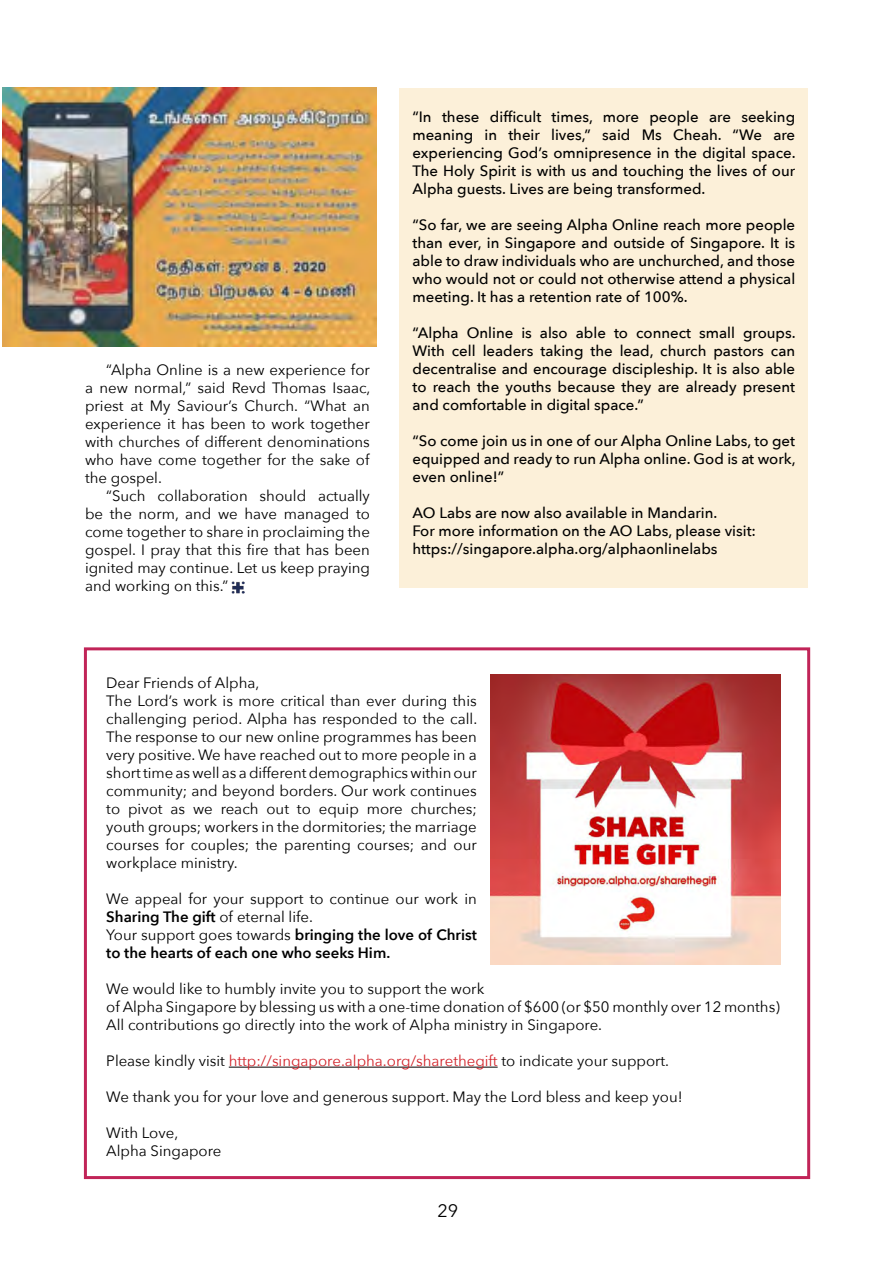
<style>
.page{position:relative;width:893px;height:1263px;background:#fff}
.page>*{position:absolute;margin:0;border:0;box-sizing:border-box;transform-origin:0 0}
.t1{font:18px "Avenir Next";color:#000}
.t2{font:15px/18px "Avenir Next";color:#000}
.t3{font:500 15px/18px "Avenir Next";color:#000;text-align:justify}
.s1{font-weight:600}
.s2{color:#d2232a}
</style>
<div class="page">
<div style="left:399px;top:88px;width:408px;height:499px;background:#fcf0d9"></div>
<img style="left:3px;top:87px;width:373px;height:259px">
<img style="left:490px;top:674px;width:290px;height:290px">
<hr style="left:229px;top:1067px;width:269px;height:1px;background:#000">
<div style="left:84px;top:647px;width:726px;height:532px;border:3px solid #c12458"></div>
<svg style="left:231px;top:581px;width:13px;height:13px"></svg>
<p class="t2" style="left:85px;top:360px;width:287px;text-align:justify;text-indent:21px">“Alpha Online is a new experience for a new normal,” said Revd Thomas Isaac, priest at My Saviour’s Church. “What an experience it has been to work together with churches of different denominations who have come together for the sake of the gospel.</p>
<p class="t2" style="left:85px;top:486px;width:286px;text-align:justify;text-indent:21px">“Such collaboration should actually be the norm, and we have managed to come together to share in proclaiming the gospel. I pray that this fire that has been ignited may continue. Let us keep praying and working on this.”</p>
<p class="t3" style="left:412px;top:108px;width:385px">“In these difficult times, more people are seeking meaning in their lives,” said Ms Cheah. “We are experiencing God’s omnipresence in the digital space.<br>The Holy Spirit is with us and touching the lives of our Alpha guests. Lives are being transformed.</p>
<p class="t3" style="left:412px;top:216px;width:384px">“So far, we are seeing Alpha Online reach more people than ever, in Singapore and outside of Singapore. It is able to draw individuals who are unchurched, and those who would not or could not otherwise attend a physical meeting. It has a retention rate of 100%.</p>
<p class="t3" style="left:412px;top:324px;width:385px">“Alpha Online is also able to connect small groups.<br>With cell leaders taking the lead, church pastors can decentralise and encourage discipleship. It is also able to reach the youths because they are already present and comfortable in digital space.”</p>
<p class="t3" style="left:412px;top:432px;width:385px">“So come join us in one of our Alpha Online Labs, to get equipped and ready to run Alpha online. God is at work, even online!”</p>
<p class="t3" style="left:412px;top:504px;width:345px;text-align:left">AO Labs are now also available in Mandarin.<br>For more information on the AO Labs, please visit: https://singapore.alpha.org/alphaonlinelabs</p>
<p class="t2" style="left:106px;top:673px;width:372px">Dear Friends of Alpha,<br>The Lord’s work is more critical than ever during this challenging period. Alpha has responded to the call.<br>The response to our new online programmes has been very positive. We have reached out to more people in a short time as well as a different demographics within our community; and beyond borders. Our work continues to pivot as we reach out to equip more churches; youth groups; workers in the dormitories; the marriage courses for couples; the parenting courses; and our workplace ministry.</p>
<p class="t2" style="left:106px;top:889px;width:372px">We appeal for your support to continue our work in <span class="s1">Sharing The gift</span> of eternal life.<br>Your support goes towards <span class="s1">bringing the love of Christ to the hearts of each one who seeks Him.</span></p>
<p class="t2" style="left:106px;top:979px;width:675px">We would like to humbly invite you to support the work<br>of Alpha Singapore by blessing us with a one-time donation of $600 (or $50 monthly over 12 months)<br>All contributions go directly into the work of Alpha ministry in Singapore.</p>
<p class="t2" style="left:106px;top:1051px;width:564px">Please kindly visit <span class="s2">http://singapore.alpha.org/sharethegift</span> to indicate your support.</p>
<p class="t2" style="left:106px;top:1087px;width:578px">We thank you for your love and generous support. May the Lord bless and keep you!</p>
<p class="t2" style="left:106px;top:1123px;width:117px">With Love,<br>Alpha Singapore</p>
<p class="t1" style="left:437px;top:1196px;width:22px">29</p>
</div>
